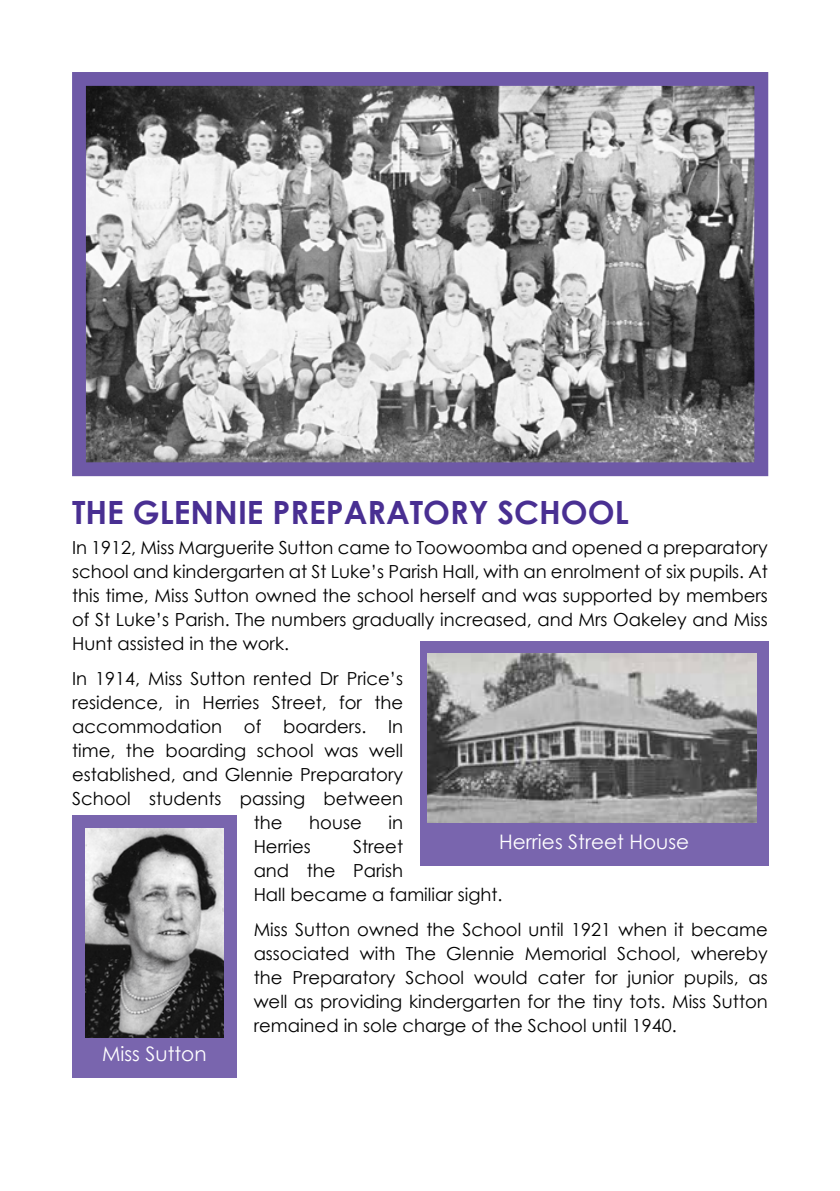
<style>
.page{position:relative;width:840px;height:1191px;background:#fff}
.page>*{position:absolute;margin:0;border:0;box-sizing:border-box;transform-origin:0 0}
.t1{font:700 32px "Century Gothic";color:#492f92}
.t2{font:20px "Century Gothic";color:#fff}
.t3{font:18px/24px "Century Gothic";color:#000;text-align:justify}
</style>
<div class="page">
<img style="left:87px;top:87px;width:665px;height:374px">
<div style="left:72px;top:72px;width:695px;height:404px;border:14px solid #6e59a7"></div>
<div style="left:72px;top:814px;width:164px;height:263px;background:#7965ae"></div>
<img style="left:85px;top:828px;width:138px;height:209px">
<div style="left:420px;top:642px;width:347px;height:224px;background:#7965ae"></div>
<img style="left:427px;top:653px;width:329px;height:169px">
<h1 class="t1" style="left:72px;top:488px;width:558px">THE GLENNIE PREPARATORY SCHOOL</h1>
<p class="t3" style="left:72px;top:535px;width:697px">In 1912, Miss Marguerite Sutton came to Toowoomba and opened a preparatory school and kindergarten at St Luke’s Parish Hall, with an enrolment of six pupils. At this time, Miss Sutton owned the school herself and was supported by members of St Luke’s Parish. The numbers gradually increased, and Mrs Oakeley and Miss Hunt assisted in the work.</p>
<p class="t3" style="left:72px;top:666px;width:332px">In 1914, Miss Sutton rented Dr Price’s</p>
<p class="t3" style="left:72px;top:690px;width:332px">residence, in Herries Street, for the</p>
<p class="t3" style="left:72px;top:714px;width:332px">accommodation of boarders. In</p>
<p class="t3" style="left:72px;top:738px;width:332px">time, the boarding school was well</p>
<p class="t3" style="left:72px;top:762px;width:332px">established, and Glennie Preparatory</p>
<p class="t3" style="left:72px;top:786px;width:332px">School students passing between</p>
<p class="t3" style="left:253px;top:810px;width:30px">the</p>
<p class="t3" style="left:309px;top:810px;width:54px">house</p>
<p class="t3" style="left:388px;top:810px;width:16px">in</p>
<p class="t3" style="left:253px;top:834px;width:59px">Herries</p>
<p class="t2" style="left:499px;top:827px;width:191px">Herries Street House</p>
<p class="t3" style="left:253px;top:834px;width:250px;text-align:left;text-indent:99px">Street<br>and the Parish<br>Hall became a familiar sight.</p>
<p class="t3" style="left:253px;top:917px;width:515px">Miss Sutton owned the School until 1921 when it became associated with The Glennie Memorial School, whereby the Preparatory School would cater for junior pupils, as well as providing kindergarten for the tiny tots. Miss Sutton remained in sole charge of the School until 1940.</p>
<p class="t2" style="left:102px;top:1039px;width:106px">Miss Sutton</p>
</div>
